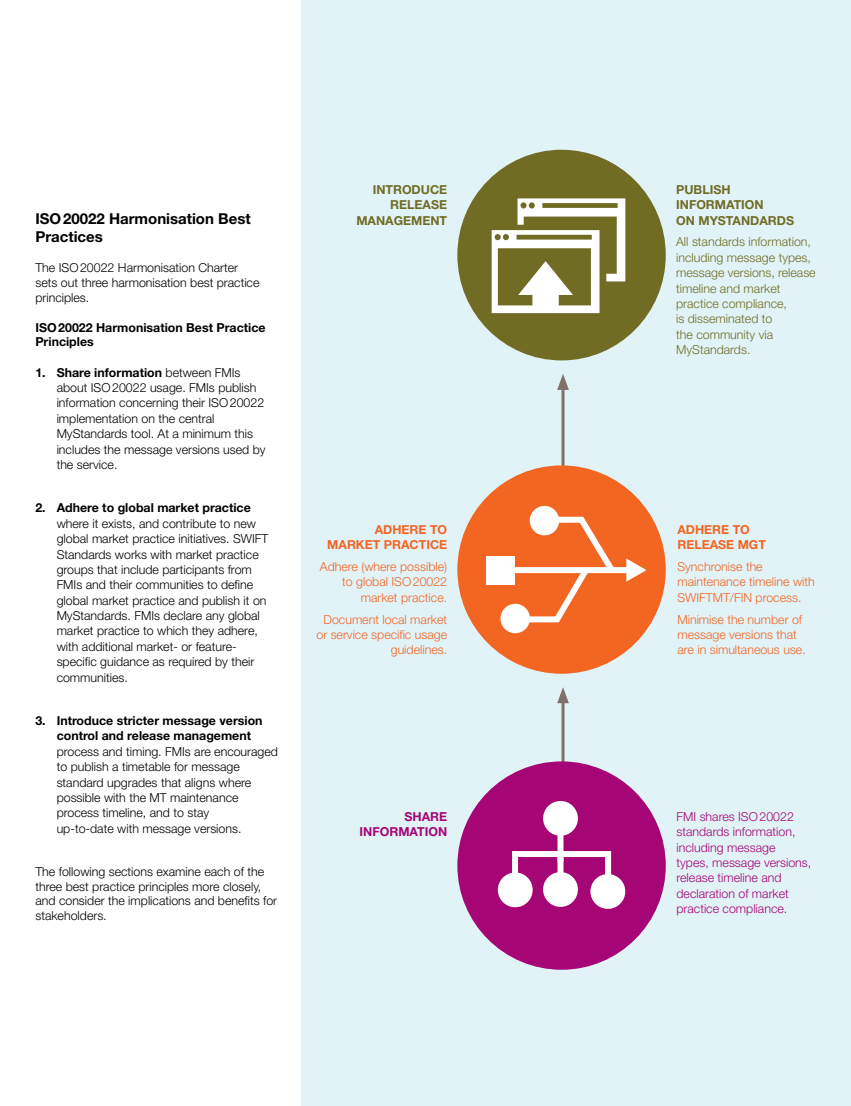
<style>
.page{position:relative;width:851px;height:1106px;background:#fff}
.page>*{position:absolute;margin:0;border:0;box-sizing:border-box;transform-origin:0 0}
.t1{font:700 15px/18px "Helvetica Neue LT Std";color:#000}
.t2{font:300 12.3px/15.3px "Helvetica Neue LT Std";color:#000}
.t3{font:300 12.3px/15.3px "Helvetica Neue LT Std";color:#f26522;text-align:right}
.t4{font:300 12.3px/15.3px "Helvetica Neue LT Std";color:#706c24}
.t5{font:700 12.3px/14.9px "Helvetica Neue LT Std";color:#000}
.t6{font:300 12.3px/15.3px "Helvetica Neue LT Std";color:#a50575}
.t7{font:700 12.3px/15.3px "Helvetica Neue LT Std";color:#706c24}
.t8{font:700 12.3px/15.3px "Helvetica Neue LT Std";color:#f26522;text-align:right}
.t9{font:700 12.3px/15.3px "Helvetica Neue LT Std";color:#a50575;text-align:right}
.s1{font-weight:700}
</style>
<div class="page">
<div style="left:301px;top:0;width:549px;height:1106px;background:#e2f3f8"></div>
<div style="left:457px;top:150px;width:208px;height:210px;background:#706c24;border-radius:50%"></div>
<svg style="left:491px;top:198px;width:134px;height:115px"></svg>
<hr style="left:561px;top:384px;width:3px;height:174px;background:#807067">
<svg style="left:557px;top:374px;width:11px;height:16px"></svg>
<hr style="left:561px;top:697px;width:3px;height:177px;background:#807067">
<svg style="left:557px;top:687px;width:11px;height:16px"></svg>
<div style="left:457px;top:465px;width:208px;height:208px;background:#f26621;border-radius:50%"></div>
<div style="left:500px;top:567px;width:129px;height:6px;background:#fff"></div>
<svg style="left:626px;top:558px;width:20px;height:23px"></svg>
<svg style="left:505px;top:515px;width:115px;height:109px"></svg>
<div style="left:500px;top:604px;width:30px;height:29px;background:#fff;border-radius:50%"></div>
<div style="left:529px;top:506px;width:30px;height:29px;background:#fff;border-radius:50%"></div>
<div style="left:486px;top:556px;width:28px;height:28px;background:#fff"></div>
<div style="left:457px;top:761px;width:208px;height:208px;background:#a50575;border-radius:50%"></div>
<div style="left:557px;top:827px;width:6px;height:34px;background:#fff"></div>
<div style="left:543px;top:801px;width:35px;height:34px;background:#fff;border-radius:50%"></div>
<svg style="left:512px;top:848px;width:102px;height:37px"></svg>
<div style="left:557px;top:857px;width:6px;height:19px;background:#fff"></div>
<div style="left:590px;top:874px;width:35px;height:34px;background:#fff;border-radius:50%"></div>
<div style="left:497px;top:872px;width:35px;height:35px;background:#fff;border-radius:50%"></div>
<div style="left:543px;top:872px;width:35px;height:34px;background:#fff;border-radius:50%"></div>
<p class="t1" style="left:35px;top:210px;width:217px">ISO20022 Harmonisation Best<br>Practices</p>
<p class="t2" style="left:35px;top:260px;width:225px;line-height:14.9px">The ISO20022 Harmonisation Charter sets out three harmonisation best practice principles.</p>
<p class="t5" style="left:35px;top:319px;width:232px">ISO20022 Harmonisation Best Practice<br>Principles</p>
<p class="t2" style="left:57px;top:364px;width:210px;text-indent:-21px"><span class="s1">1. Share information</span> between FMIs about ISO20022 usage. FMIs publish information concerning their ISO20022 implementation on the central<br>MyStandards tool. At a minimum this includes the message versions used by the service.</p>
<p class="t5" style="left:35px;top:500px;width:217px">2. Adhere to global market practice</p>
<p class="t2" style="left:57px;top:515px;width:213px">where it exists, and contribute to new global market practice initiatives. SWIFT Standards works with market practice groups that include participants from FMIs and their communities to define global market practice and publish it on MyStandards. FMIs declare any global market practice to which they adhere, with additional market- or feature&shy;specific guidance as required by their communities.</p>
<p class="t5" style="left:57px;top:712px;width:207px;line-height:15.3px;text-indent:-21px">3. Introduce stricter message version control and release management</p>
<p class="t2" style="left:57px;top:743px;width:223px">process and timing. FMIs are encouraged to publish a timetable for message standard upgrades that aligns where possible with the MT maintenance process timeline, and to stay<br>up-to-date with message versions.</p>
<p class="t2" style="left:35px;top:863px;width:243px;line-height:14.9px">The following sections examine each of the three best practice principles more closely, and consider the implications and benefits for stakeholders.</p>
<p class="t7" style="left:356px;top:181px;width:92px;text-align:right">INTRODUCE<br>RELEASE<br>MANAGEMENT</p>
<p class="t8" style="left:327px;top:521px;width:121px">ADHERE TO<br>MARKET PRACTICE</p>
<p class="t3" style="left:320px;top:559px;width:129px">Adhere (where possible) to global ISO20022 market practice.</p>
<p class="t3" style="left:316px;top:611px;width:132px">Document local market or service specific usage guidelines.</p>
<p class="t9" style="left:359px;top:808px;width:89px">SHARE<br>INFORMATION</p>
<p class="t7" style="left:676px;top:181px;width:119px">PUBLISH<br>INFORMATION<br>ON MYSTANDARDS</p>
<p class="t4" style="left:676px;top:234px;width:141px">All standards information, including message types, message versions, release timeline and market practice compliance,<br>is disseminated to<br>the community via<br>MyStandards.</p>
<p class="t8" style="left:677px;top:521px;width:90px;text-align:left">ADHERE TO<br>RELEASE MGT</p>
<p class="t3" style="left:677px;top:559px;width:139px;text-align:left">Synchronise the maintenance timeline with<br>SWIFTMT/FIN process.</p>
<p class="t3" style="left:677px;top:611px;width:130px;text-align:left">Minimise the number of message versions that are in simultaneous use.</p>
<p class="t6" style="left:676px;top:808px;width:136px">FMI shares ISO20022 standards information, including message<br>types, message versions, release timeline and declaration of market practice compliance.</p>
</div>
